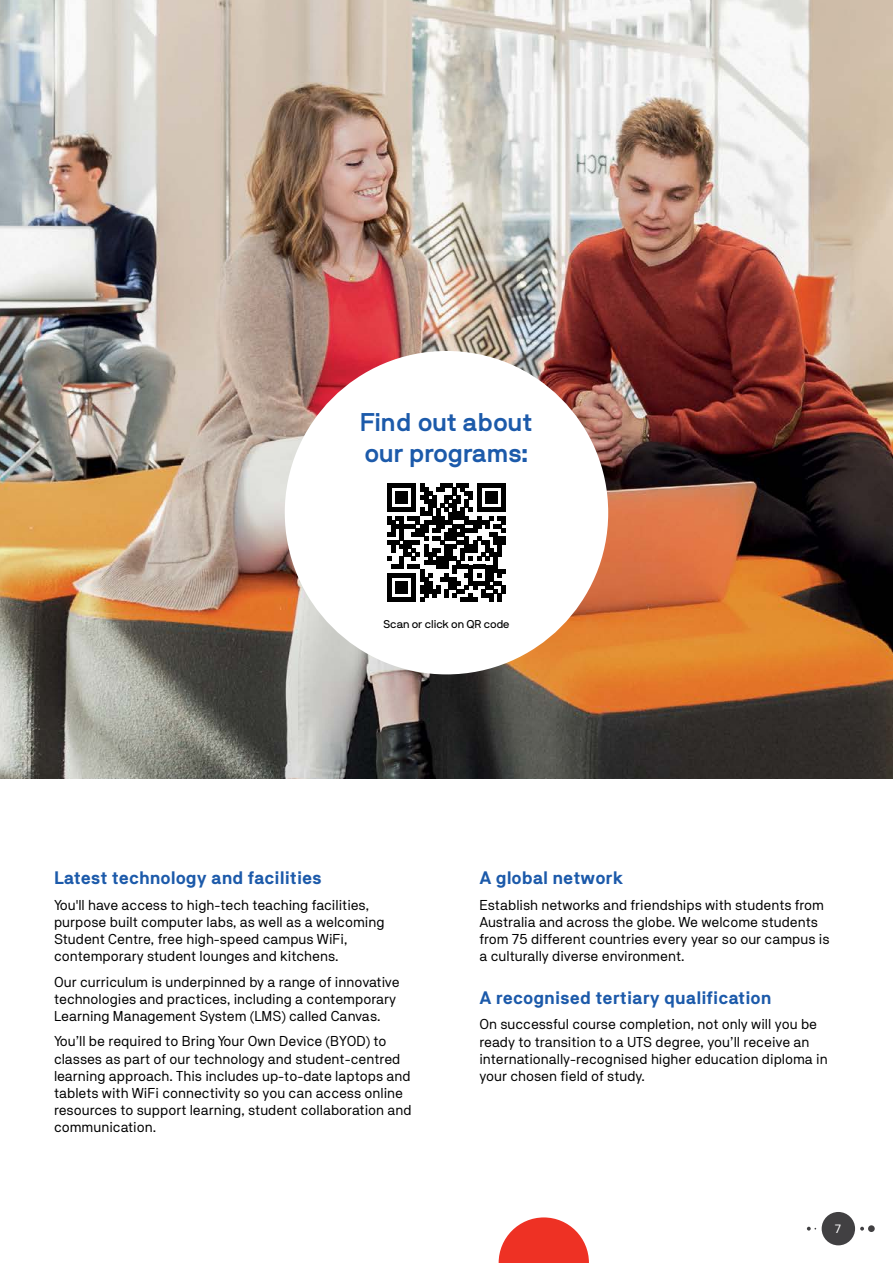
<style>
.page{position:relative;width:893px;height:1263px;background:#fff}
.page>*{position:absolute;margin:0;border:0;box-sizing:border-box;transform-origin:0 0}
.t1{font:700 25.5px/30.6px "NB International Pro";color:#1c5aaa}
.t2{font:700 18px "NB Akademie Std";color:#1c5aaa}
.t3{font:14.25px/17.1px "NB Akademie Std";color:#000}
.t4{font:12px "NB Akademie Std";color:#fff}
.t5{font:11.25px "NB International Pro";color:#000}
</style>
<div class="page">
<img style="left:0;top:0;width:893px;height:779px">
<div style="left:285px;top:351px;width:323px;height:323px;background:#fff;border-radius:50%"></div>
<svg style="left:387px;top:483px;width:119px;height:119px"></svg>
<svg style="left:499px;top:1217px;width:90px;height:46px"></svg>
<div style="left:822px;top:1212px;width:33px;height:33px;background:#414042;border-radius:50%"></div>
<div style="left:868px;top:1225px;width:7px;height:7px;background:#414042;border-radius:50%"></div>
<svg style="left:860px;top:1227px;width:4px;height:3px"></svg>
<svg style="left:807px;top:1227px;width:9px;height:3px"></svg>
<h1 class="t1" style="left:360px;top:407px;width:174px">Find out about our programs:</h1>
<p class="t5" style="left:383px;top:618px;width:128px">Scan or click on QR code</p>
<p class="t2" style="left:54px;top:868px;width:269px">Latest technology and facilities</p>
<p class="t3" style="left:54px;top:896px;width:332px">You'll have access to high-tech teaching facilities, purpose built computer labs, as well as a welcoming Student Centre, free high-speed campus WiFi, contemporary student lounges and kitchens.</p>
<p class="t3" style="left:54px;top:973px;width:347px">Our curriculum is underpinned by a range of innovative technologies and practices, including a contemporary<br>Learning Management System (LMS) called Canvas.</p>
<p class="t3" style="left:54px;top:1033px;width:359px">You’ll be required to Bring Your Own Device (BYOD) to classes as part of our technology and student-centred learning approach. This includes up-to-date laptops and tablets with WiFi connectivity so you can access online resources to support learning, student collaboration and communication.</p>
<p class="t2" style="left:479px;top:868px;width:145px">A global network</p>
<p class="t3" style="left:479px;top:896px;width:352px">Establish networks and friendships with students from Australia and across the globe. We welcome students from 75 different countries every year so our campus is a culturally diverse environment.</p>
<p class="t2" style="left:479px;top:987px;width:294px">A recognised tertiary qualification</p>
<p class="t3" style="left:479px;top:1016px;width:350px">On successful course completion, not only will you be ready to transition to a UTS degree, you’ll receive an internationally-recognised higher education diploma in your chosen field of study.</p>
<p class="t4" style="left:835px;top:1221px;width:8px">7</p>
</div>
